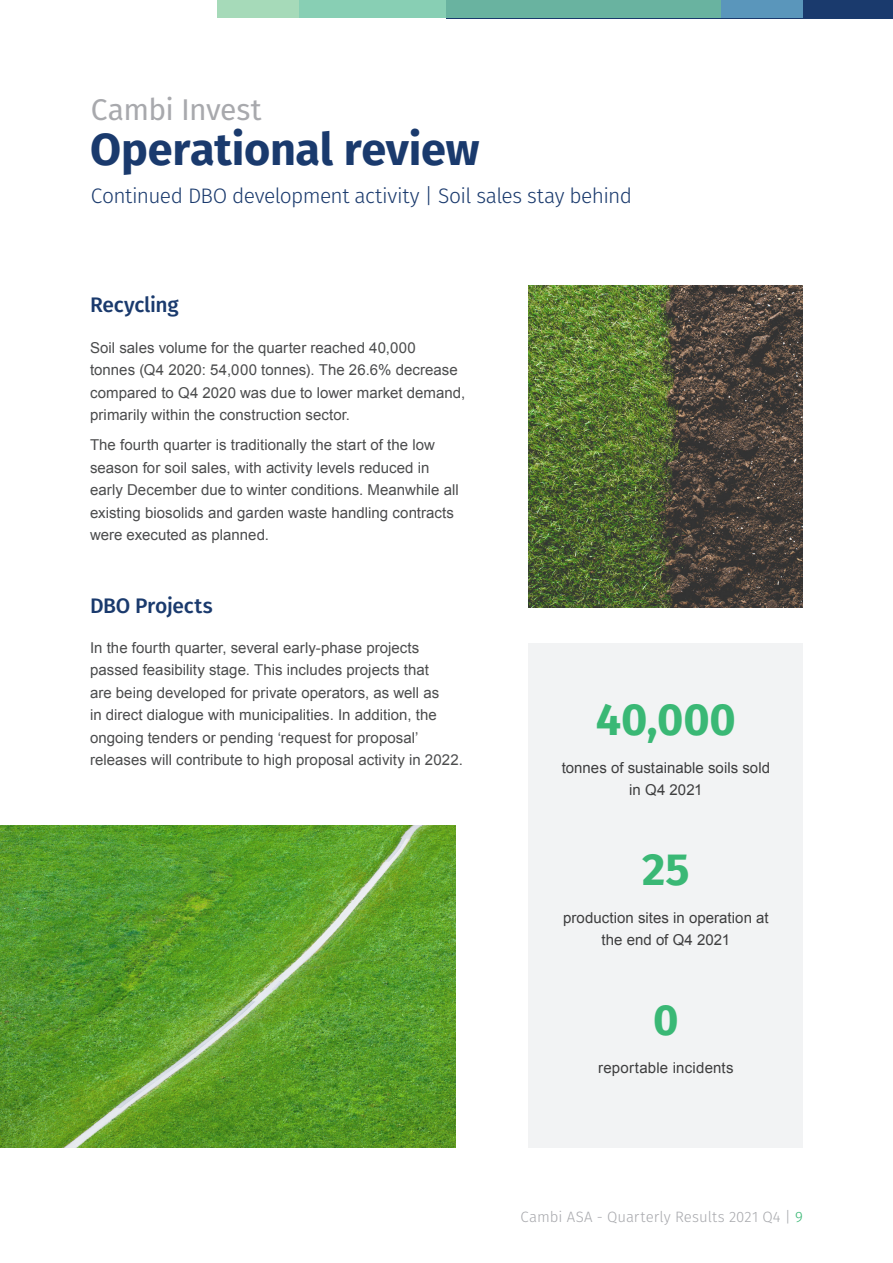
<style>
.page{position:relative;width:893px;height:1263px;background:#fff}
.page>*{position:absolute;margin:0;border:0;box-sizing:border-box;transform-origin:0 0}
.Headline_46_44_Left{font:700 45px "Fira Sans";letter-spacing:-.005em;color:#1a3a6d}
.Headline_46_44_Left-2{font:700 45px "Fira Sans";letter-spacing:-.005em;color:#3ab875}
.Headline_46_44_Left-3{font:700 43.5px "Fira Sans";color:#3ab875}
.Headline_29_30_Left{font:30px "Fira Sans";letter-spacing:-.02em;color:#a8a9ad}
.Headline_16_20_Cente{font:300 21px "Fira Sans";letter-spacing:-.03em;color:#1a3a6d}
.Headline_16_20_Left{font:500 21px "Fira Sans";letter-spacing:-.015em;color:#1a3a6d}
.Copy_Text_10_14_Left{font:15px/22.5px "Arial";letter-spacing:.005em;color:#4b4c4d}
.Copy_Text_10_14_Left-2{font:15px/22.5px "Arial";letter-spacing:.005em;color:#3e3e3f;text-align:center}
.t1{font:300 15px "Fira Sans";letter-spacing:.005em;color:#a8a9ad}
.s1{color:#3ab875}
</style>
<div class="page">
<img style="left:0;top:825px;width:455px;height:323px">
<div style="left:446px;top:0;width:447px;height:18px;background:#1a3a6d"></div>
<div style="left:300px;top:0;width:503px;height:18px;background:#5a96bb"></div>
<svg style="left:217px;top:0;width:504px;height:18px;fill:#69b3a0"></svg>
<div style="left:529px;top:643px;width:274px;height:505px;background:#f2f3f4"></div>
<img style="left:529px;top:285px;width:274px;height:323px">
<p class="Headline_29_30_Left" style="left:91px;top:87px;width:172px">Cambi Invest</p>
<p class="Headline_46_44_Left" style="left:90px;top:111px;width:391px">Operational review</p>
<p class="Headline_16_20_Cente" style="left:91px;top:180px;width:543px">Continued DBO development activity | Soil sales stay behind</p>
<p class="Headline_16_20_Left" style="left:90px;top:288px;width:90px">Recycling</p>
<p class="Copy_Text_10_14_Left" style="left:90px;top:336px;width:377px">Soil sales volume for the quarter reached 40,000<br>tonnes (Q4 2020: 54,000 tonnes). The 26.6% decrease compared to Q4 2020 was due to lower market demand, primarily within the construction sector.</p>
<p class="Copy_Text_10_14_Left" style="left:90px;top:434px;width:370px">The fourth quarter is traditionally the start of the low season for soil sales, with activity levels reduced in early December due to winter conditions. Meanwhile all existing biosolids and garden waste handling contracts were executed as planned.</p>
<p class="Headline_16_20_Left" style="left:90px;top:588px;width:124px">DBO Projects</p>
<p class="Copy_Text_10_14_Left" style="left:90px;top:636px;width:374px">In the fourth quarter, several early-phase projects passed feasibility stage. This includes projects that<br>are being developed for private operators, as well as<br>in direct dialogue with municipalities. In addition, the ongoing tenders or pending ‘request for proposal’ releases will contribute to high proposal activity in 2022.</p>
<p class="Headline_46_44_Left-2" style="left:596px;top:681px;width:141px">40,000</p>
<p class="Copy_Text_10_14_Left-2" style="left:562px;top:756px;width:210px">tonnes of sustainable soils sold in Q4 2021</p>
<p class="Headline_46_44_Left-2" style="left:642px;top:831px;width:49px">25</p>
<p class="Copy_Text_10_14_Left-2" style="left:563px;top:906px;width:207px">production sites in operation at the end of Q4 2021</p>
<p class="Headline_46_44_Left-3" style="left:653px;top:983px;width:27px">0</p>
<p class="Copy_Text_10_14_Left-2" style="left:598px;top:1056px;width:137px">reportable incidents</p>
<p class="t1" style="left:520px;top:1206px;width:284px">Cambi ASA - Quarterly Results 2021 Q4 | <span class="s1">9</span></p>
</div>
